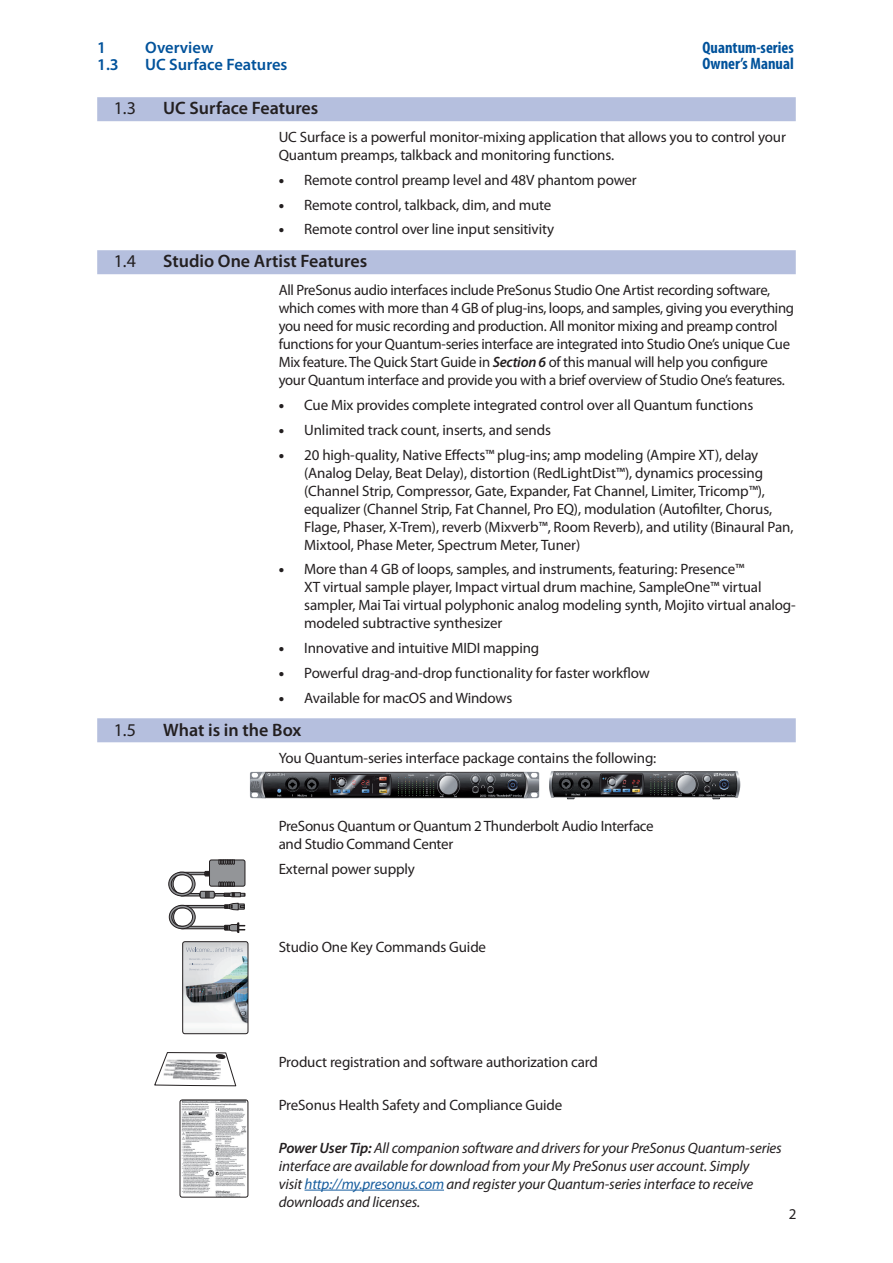
<style>
.page{position:relative;width:893px;height:1263px;background:#fff}
.page>*{position:absolute;margin:0;border:0;box-sizing:border-box;transform-origin:0 0}
._0_N_Section_Head{font:600 18px "Myriad Pro";color:#231f20}
._0_N_Section_Head-2{font:18px "Myriad Pro";color:#231f20}
.t1{font:600 16.5px "Myriad Pro";color:#01529b}
.t2{font:700 condensed 16.5px/16.5px "Myriad Pro";color:#01529b}
.Body_L1{font:15px/18px "Myriad Pro";letter-spacing:-.01em;color:#231f20}
.Body_L1-2{font:italic 15px/18px "Myriad Pro";letter-spacing:-.01em;color:#231f20}
.s1{font-weight:900}
.s2{font-weight:600;font-style:italic}
.s3{font-weight:600}
.s4{color:#175d9e}
</style>
<div class="page">
<div style="left:97px;top:97px;width:699px;height:24px;background:#b5bfde"></div>
<div style="left:97px;top:250px;width:699px;height:24px;background:#b5bfde"></div>
<div style="left:97px;top:718px;width:699px;height:24px;background:#b5bfde"></div>
<hr style="left:305px;top:1190px;width:139px;height:1px;background:#175d9e">
<img style="left:250px;top:772px;width:289px;height:27px">
<img style="left:549px;top:771px;width:191px;height:29px">
<div style="left:209px;top:860px;width:36px;height:26px;background:#939598;border-radius:2px"></div>
<div style="left:209px;top:860px;width:36px;height:26px;border:1px solid #231f20;border-radius:2px"></div>
<svg style="left:218px;top:859px;width:17px;height:6px"></svg>
<svg style="left:168px;top:871px;width:77px;height:62px"></svg>
<img style="left:184px;top:943px;width:64px;height:91px">
<svg style="left:186px;top:947px;width:57px;height:5px"></svg>
<svg style="left:189px;top:958px;width:25px;height:13px"></svg>
<div style="left:182px;top:941px;width:66px;height:93px;border:1px solid #231f20;border-radius:2px"></div>
<svg style="left:154px;top:1052px;width:83px;height:35px"></svg>
<img style="left:163px;top:1060px;width:58px;height:20px">
<img style="left:180px;top:1100px;width:68px;height:97px">
<div style="left:180px;top:1100px;width:68px;height:97px;border:1px solid #231f20;border-radius:2px"></div>
<p class="t1" style="left:97px;top:39px;width:10px">1</p>
<p class="t1" style="left:145px;top:39px;width:70px">Overview</p>
<p class="t1" style="left:97px;top:55px;width:23px">1.3</p>
<p class="t1" style="left:145px;top:55px;width:144px">UC Surface Features</p>
<p class="t2" style="left:702px;top:39px;width:93px">Quantum-series<br>Owner’s Manual</p>
<p class="_0_N_Section_Head-2" style="left:114px;top:99px;width:24px">1.3</p>
<p class="_0_N_Section_Head" style="left:163px;top:98px;width:157px">UC Surface Features</p>
<p class="Body_L1" style="left:279px;top:128px;width:509px">UC Surface is a powerful monitor-mixing application that allows you to control your<br>Quantum preamps, talkback and monitoring functions.</p>
<p class="Body_L1" style="left:279px;top:171px;width:359px"><span class="s1">•</span> Remote control preamp level and 48V phantom power</p>
<p class="Body_L1" style="left:279px;top:196px;width:274px"><span class="s1">•</span> Remote control, talkback, dim, and mute</p>
<p class="Body_L1" style="left:279px;top:221px;width:277px"><span class="s1">•</span> Remote control over line input sensitivity</p>
<p class="_0_N_Section_Head-2" style="left:114px;top:252px;width:24px">1.4</p>
<p class="_0_N_Section_Head" style="left:163px;top:251px;width:205px">Studio One Artist Features</p>
<p class="Body_L1" style="left:279px;top:281px;width:517px">All PreSonus audio interfaces include PreSonus Studio One Artist recording software, which comes with more than 4 GB of plug-ins, loops, and samples, giving you everything you need for music recording and production. All monitor mixing and preamp control functions for your Quantum-series interface are integrated into Studio One’s unique Cue Mix feature. The Quick Start Guide in <span class="s2">Section 6</span> of this manual will help you configure your Quantum interface and provide you with a brief overview of Studio One’s features.</p>
<p class="Body_L1" style="left:279px;top:396px;width:476px"><span class="s1">•</span> Cue Mix provides complete integrated control over all Quantum functions</p>
<p class="Body_L1" style="left:279px;top:421px;width:274px"><span class="s1">•</span> Unlimited track count, inserts, and sends</p>
<p class="Body_L1" style="left:304px;top:446px;width:491px;text-indent:-26px"><span class="s1">•</span> 20 high-quality, Native Effects™ plug-ins; amp modeling (Ampire XT), delay (Analog Delay, Beat Delay), distortion (RedLightDist™), dynamics processing (Channel Strip, Compressor, Gate, Expander, Fat Channel, Limiter, Tricomp™), equalizer (Channel Strip, Fat Channel, Pro EQ), modulation (Autofilter, Chorus, Flage, Phaser, X-Trem), reverb (Mixverb™, Room Reverb), and utility (Binaural Pan, Mixtool, Phase Meter, Spectrum Meter, Tuner)</p>
<p class="Body_L1" style="left:304px;top:560px;width:493px;text-indent:-26px"><span class="s1">•</span> More than 4 GB of loops, samples, and instruments, featuring: Presence™<br>XT virtual sample player, Impact virtual drum machine, SampleOne™ virtual sampler, Mai Tai virtual polyphonic analog modeling synth, Mojito virtual analog&shy;modeled subtractive synthesizer</p>
<p class="Body_L1" style="left:279px;top:639px;width:262px"><span class="s1">•</span> Innovative and intuitive MIDI mapping</p>
<p class="Body_L1" style="left:279px;top:664px;width:373px"><span class="s1">•</span> Powerful drag-and-drop functionality for faster workflow</p>
<p class="Body_L1" style="left:279px;top:689px;width:235px"><span class="s1">•</span> Available for macOS and Windows</p>
<p class="_0_N_Section_Head-2" style="left:114px;top:720px;width:24px">1.5</p>
<p class="_0_N_Section_Head" style="left:163px;top:719px;width:140px">What is in the Box</p>
<p class="Body_L1" style="left:279px;top:749px;width:379px">You Quantum-series interface package contains the following:</p>
<p class="Body_L1" style="left:279px;top:817px;width:377px">PreSonus Quantum or Quantum 2 Thunderbolt Audio Interface and Studio Command Center</p>
<p class="Body_L1" style="left:279px;top:860px;width:138px">External power supply</p>
<p class="Body_L1" style="left:279px;top:938px;width:209px">Studio One Key Commands Guide</p>
<p class="Body_L1" style="left:279px;top:1053px;width:321px">Product registration and software authorization card</p>
<p class="Body_L1" style="left:279px;top:1096px;width:285px">PreSonus Health Safety and Compliance Guide</p>
<p class="Body_L1-2" style="left:279px;top:1139px;width:505px"><span class="s3">Power User Tip:</span> All companion software and drivers for your PreSonus Quantum-series interface are available for download from your My PreSonus user account. Simply<br>visit <span class="s4">http://my.presonus.com</span> and register your Quantum-series interface to receive downloads and licenses.</p>
<p class="Body_L1" style="left:789px;top:1205px;width:9px">2</p>
</div>
